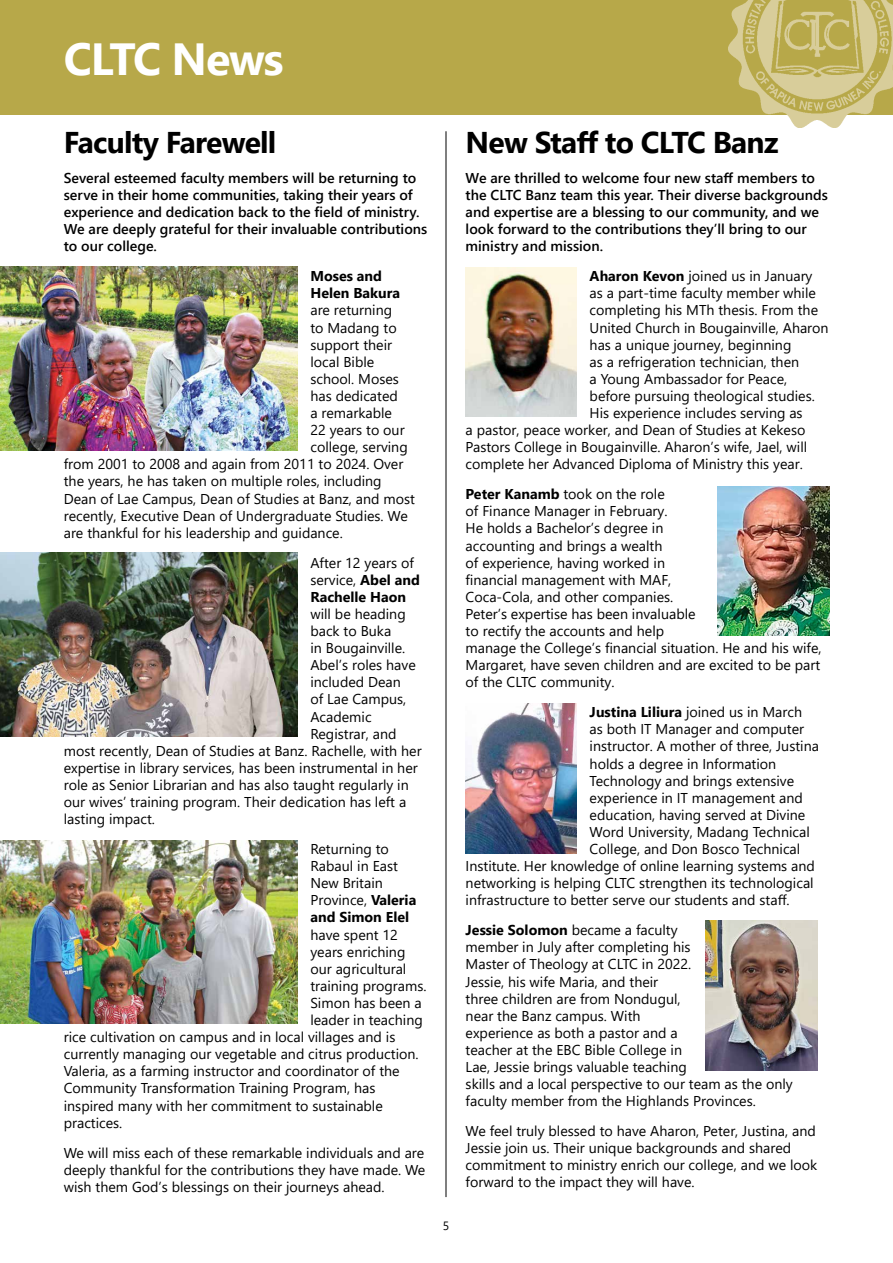
<style>
.page{position:relative;width:893px;height:1263px;background:#fff}
.page>*{position:absolute;margin:0;border:0;box-sizing:border-box;transform-origin:0 0}
.t1{font:700 45px "Segoe UI";letter-spacing:-.025em;color:#fff}
.t2{font:700 30px "Segoe UI";letter-spacing:-.025em;color:#000}
.t3{font:14.25px/17.1px "Segoe UI";color:#000}
.t4{font:600 14.25px/17.1px "Segoe UI";color:#000}
.t5{font:700 14.25px/17.1px "Segoe UI";color:#000}
.t6{font:12px "Segoe UI";color:#000}
.s1{font-weight:700}
</style>
<div class="page">
<div style="left:0;top:0;width:893px;height:115px;background:#b7a849"></div>
<img style="left:728px;top:0;width:165px;height:127px">
<img style="left:0;top:840px;width:298px;height:183px">
<img style="left:706px;top:921px;width:111px;height:149px">
<img style="left:0;top:553px;width:298px;height:183px">
<img style="left:0;top:267px;width:298px;height:183px">
<img style="left:466px;top:704px;width:111px;height:149px">
<img style="left:466px;top:267px;width:111px;height:150px">
<img style="left:718px;top:486px;width:111px;height:149px">
<hr style="left:446px;top:131px;width:1px;height:1066px;background:#000">
<h1 class="t1" style="left:64px;top:17px;width:221px">CLTC News</h1>
<h2 class="t2" style="left:64px;top:114px;width:214px">Faculty Farewell</h2>
<p class="t4" style="left:64px;top:168px;width:365px">Several esteemed faculty members will be returning to serve in their home communities, taking their years of experience and dedication back to the field of ministry.<br>We are deeply grateful for their invaluable contributions to our college.</p>
<p class="t5" style="left:310px;top:266px;width:91px">Moses and<br>Helen Bakura</p>
<p class="t3" style="left:310px;top:301px;width:83px">are returning</p>
<p class="t3" style="left:310px;top:318px;width:88px">to Madang to</p>
<p class="t3" style="left:310px;top:335px;width:83px">support their</p>
<p class="t3" style="left:310px;top:352px;width:65px">local Bible</p>
<p class="t3" style="left:310px;top:369px;width:90px">school. Moses</p>
<p class="t3" style="left:310px;top:386px;width:89px">has dedicated</p>
<p class="t3" style="left:310px;top:403px;width:83px">a remarkable</p>
<p class="t3" style="left:310px;top:420px;width:96px">22 years to our</p>
<p class="t3" style="left:310px;top:437px;width:99px">college, serving</p>
<p class="t3" style="left:64px;top:454px;width:341px">from 2001 to 2008 and again from 2011 to 2024. Over</p>
<p class="t3" style="left:64px;top:472px;width:319px">the years, he has taken on multiple roles, including</p>
<p class="t3" style="left:64px;top:489px;width:353px">Dean of Lae Campus, Dean of Studies at Banz, and most</p>
<p class="t3" style="left:64px;top:506px;width:346px">recently, Executive Dean of Undergraduate Studies. We</p>
<p class="t3" style="left:64px;top:523px;width:281px">are thankful for his leadership and guidance.</p>
<p class="t3" style="left:310px;top:553px;width:111px">After 12 years of service, <span class="s1">Abel and<br>Rachelle Haon</span></p>
<p class="t3" style="left:310px;top:604px;width:97px">will be heading</p>
<p class="t3" style="left:310px;top:621px;width:82px">back to Buka</p>
<p class="t3" style="left:310px;top:638px;width:96px">in Bougainville.</p>
<p class="t3" style="left:310px;top:655px;width:107px">Abel’s roles have</p>
<p class="t3" style="left:310px;top:672px;width:92px">included Dean</p>
<p class="t3" style="left:310px;top:689px;width:97px">of Lae Campus,</p>
<p class="t3" style="left:310px;top:707px;width:63px">Academic</p>
<p class="t3" style="left:310px;top:724px;width:88px">Registrar, and</p>
<p class="t3" style="left:64px;top:741px;width:359px">most recently, Dean of Studies at Banz. Rachelle, with her</p>
<p class="t3" style="left:64px;top:758px;width:355px">expertise in library services, has been instrumental in her</p>
<p class="t3" style="left:64px;top:775px;width:346px">role as Senior Librarian and has also taught regularly in</p>
<p class="t3" style="left:64px;top:792px;width:344px">our wives’ training program. Their dedication has left a</p>
<p class="t3" style="left:64px;top:809px;width:93px">lasting impact.</p>
<p class="t3" style="left:310px;top:839px;width:107px">Returning to<br>Rabaul in East<br>New Britain<br>Province, <span class="s1">Valeria and Simon Elel</span></p>
<p class="t3" style="left:310px;top:925px;width:89px">have spent 12</p>
<p class="t3" style="left:310px;top:942px;width:96px">years enriching</p>
<p class="t3" style="left:310px;top:959px;width:97px">our agricultural</p>
<p class="t3" style="left:310px;top:976px;width:118px">training programs.</p>
<p class="t3" style="left:310px;top:993px;width:113px">Simon has been a</p>
<p class="t3" style="left:310px;top:1010px;width:114px">leader in teaching</p>
<p class="t3" style="left:64px;top:1027px;width:333px">rice cultivation on campus and in local villages and is</p>
<p class="t3" style="left:64px;top:1044px;width:356px">currently managing our vegetable and citrus production.</p>
<p class="t3" style="left:64px;top:1061px;width:337px">Valeria, as a farming instructor and coordinator of the</p>
<p class="t3" style="left:64px;top:1078px;width:313px">Community Transformation Training Program, has</p>
<p class="t3" style="left:64px;top:1096px;width:321px">inspired many with her commitment to sustainable</p>
<p class="t3" style="left:64px;top:1113px;width:60px">practices.</p>
<p class="t3" style="left:64px;top:1143px;width:363px;text-align:justify">We will miss each of these remarkable individuals and are deeply thankful for the contributions they have made. We wish them God’s blessings on their journeys ahead.</p>
<p class="t6" style="left:443px;top:1215px;width:8px">5</p>
<h2 class="t2" style="left:466px;top:114px;width:314px">New Staff to CLTC Banz</h2>
<p class="t4" style="left:466px;top:168px;width:364px">We are thrilled to welcome four new staff members to the CLTC Banz team this year. Their diverse backgrounds and expertise are a blessing to our community, and we look forward to the contributions they’ll bring to our ministry and mission.</p>
<p class="t3" style="left:590px;top:266px;width:224px"><span class="s1">Aharon Kevon</span> joined us in January</p>
<p class="t3" style="left:590px;top:283px;width:228px">as a part-time faculty member while</p>
<p class="t3" style="left:590px;top:301px;width:230px">completing his MTh thesis. From the</p>
<p class="t3" style="left:590px;top:318px;width:241px">United Church in Bougainville, Aharon</p>
<p class="t3" style="left:590px;top:335px;width:203px">has a unique journey, beginning</p>
<p class="t3" style="left:590px;top:352px;width:211px">as a refrigeration technician, then</p>
<p class="t3" style="left:590px;top:369px;width:199px">a Young Ambassador for Peace,</p>
<p class="t3" style="left:590px;top:386px;width:227px">before pursuing theological studies.</p>
<p class="t3" style="left:590px;top:403px;width:214px">His experience includes serving as</p>
<p class="t3" style="left:466px;top:420px;width:341px">a pastor, peace worker, and Dean of Studies at Kekeso</p>
<p class="t3" style="left:466px;top:437px;width:343px">Pastors College in Bougainville. Aharon’s wife, Jael, will</p>
<p class="t3" style="left:466px;top:454px;width:339px">complete her Advanced Diploma of Ministry this year.</p>
<p class="t3" style="left:466px;top:484px;width:357px"><span class="s1">Peter Kanamb</span> took on the role<br>of Finance Manager in February.<br>He holds a Bachelor’s degree in<br>accounting and brings a wealth<br>of experience, having worked in<br>financial management with MAF,<br>Coca-Cola, and other companies.<br>Peter’s expertise has been invaluable<br>to rectify the accounts and help<br>manage the College’s financial situation. He and his wife, Margaret, have seven children and are excited to be part of the CLTC community.</p>
<p class="t3" style="left:590px;top:702px;width:214px"><span class="s1">Justina Liliura</span> joined us in March</p>
<p class="t3" style="left:590px;top:719px;width:216px">as both IT Manager and computer</p>
<p class="t3" style="left:590px;top:736px;width:231px">instructor. A mother of three, Justina</p>
<p class="t3" style="left:590px;top:754px;width:188px">holds a degree in Information</p>
<p class="t3" style="left:590px;top:771px;width:206px">Technology and brings extensive</p>
<p class="t3" style="left:590px;top:788px;width:215px">experience in IT management and</p>
<p class="t3" style="left:590px;top:805px;width:217px">education, having served at Divine</p>
<p class="t3" style="left:590px;top:822px;width:222px">Word University, Madang Technical</p>
<p class="t3" style="left:590px;top:839px;width:212px">College, and Don Bosco Technical</p>
<p class="t3" style="left:466px;top:856px;width:351px">Institute. Her knowledge of online learning systems and</p>
<p class="t3" style="left:466px;top:873px;width:350px">networking is helping CLTC strengthen its technological</p>
<p class="t3" style="left:466px;top:890px;width:326px">infrastructure to better serve our students and staff.</p>
<p class="t3" style="left:466px;top:920px;width:329px"><span class="s1">Jessie Solomon</span> became a faculty<br>member in July after completing his<br>Master of Theology at CLTC in 2022.<br>Jessie, his wife Maria, and their<br>three children are from Nondugul,<br>near the Banz campus. With<br>experience as both a pastor and a<br>teacher at the EBC Bible College in<br>Lae, Jessie brings valuable teaching<br>skills and a local perspective to our team as the only faculty member from the Highlands Provinces.</p>
<p class="t3" style="left:466px;top:1121px;width:353px">We feel truly blessed to have Aharon, Peter, Justina, and Jessie join us. Their unique backgrounds and shared commitment to ministry enrich our college, and we look forward to the impact they will have.</p>
</div>
